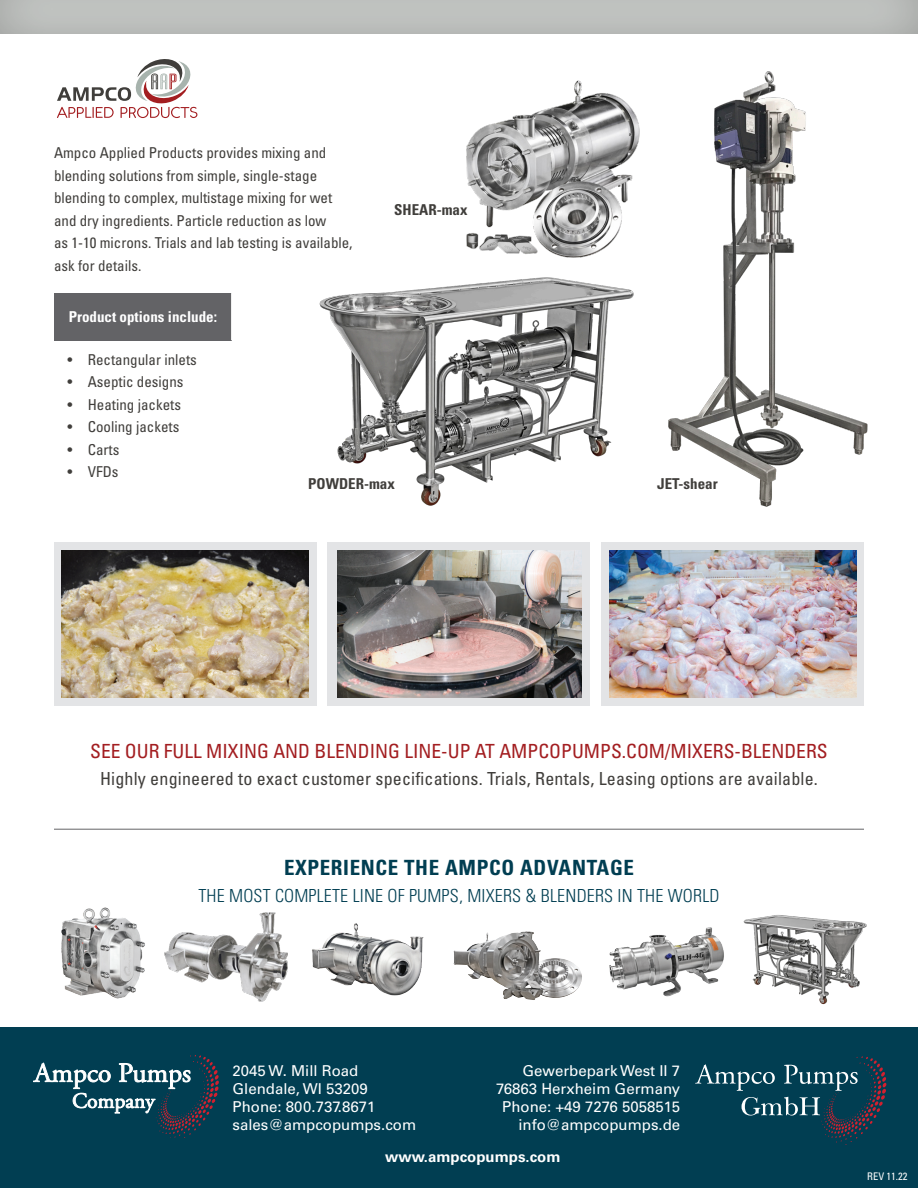
<style>
.page{position:relative;width:918px;height:1188px;background:#fff}
.page>*{position:absolute;margin:0;border:0;box-sizing:border-box;transform-origin:0 0}
.t1{font:700 condensed 21px "Univers LT Std";letter-spacing:.03em;color:#013e52}
.t2{font:condensed 19.5px "Univers LT Std";color:#a31e21}
.t3{font:condensed 18px "Univers LT Std";letter-spacing:.01em;color:#403e3b}
.t4{font:300 condensed 18px "Univers LT Std";letter-spacing:.01em;color:#013e52}
.t5{font:condensed 15px/22.5px "Univers LT Std";color:#403e3b}
.t6{font:15px "Univers LT Std";color:#fff}
.t7{font:700 condensed 15px "Univers LT Std";color:#403e3b}
.t8{font:700 condensed 15px "Univers LT Std";color:#fff}
.t9{font:700 15px "Univers LT Std";color:#fff}
.t10{font:condensed 10.5px "Univers LT Std";color:#fff}
</style>
<div class="page">
<div style="left:0;top:1028px;width:918px;height:160px;background:#013e52"></div>
<div style="left:602px;top:542px;width:262px;height:164px;background:#e3e4e6"></div>
<img style="left:609px;top:550px;width:247px;height:148px">
<div style="left:327px;top:542px;width:262px;height:164px;background:#e3e4e6"></div>
<img style="left:337px;top:550px;width:245px;height:148px">
<div style="left:54px;top:542px;width:262px;height:164px;background:#e3e4e6"></div>
<img style="left:62px;top:550px;width:247px;height:148px">
<div style="left:0;top:0;width:918px;height:34px;background:#bec0be"></div>
<hr style="left:54px;top:829px;width:810px;height:1px;background:#636366">
<img style="left:609px;top:927px;width:115px;height:70px">
<img style="left:453px;top:931px;width:129px;height:69px">
<img style="left:61px;top:907px;width:84px;height:92px">
<img style="left:312px;top:923px;width:112px;height:73px">
<img style="left:164px;top:912px;width:123px;height:90px">
<img style="left:743px;top:915px;width:123px;height:90px">
<img style="left:668px;top:71px;width:200px;height:436px">
<img style="left:320px;top:277px;width:314px;height:229px">
<svg style="left:33px;top:1055px;width:186px;height:82px"></svg>
<svg style="left:695px;top:1056px;width:192px;height:89px"></svg>
<div style="left:54px;top:293px;width:178px;height:47px;background:#636366"></div>
<hr style="left:231px;top:293px;width:2px;height:47px;background:#fff">
<img style="left:466px;top:80px;width:174px;height:178px">
<svg style="left:57px;top:59px;width:140px;height:59px"></svg>
<p class="t5" style="left:54px;top:141px;width:300px">Ampco Applied Products provides mixing and blending solutions from simple, single-stage blending to complex, multistage mixing for wet and dry ingredients. Particle reduction as low<br>as 1-10 microns. Trials and lab testing is available, ask for details.</p>
<p class="t7" style="left:394px;top:201px;width:75px">SHEAR-max</p>
<p class="t8" style="left:69px;top:308px;width:150px">Product options include:</p>
<p class="t5" style="left:68px;top:348px;width:131px">• Rectangular inlets</p>
<p class="t5" style="left:68px;top:370px;width:118px">• Aseptic designs</p>
<p class="t5" style="left:68px;top:393px;width:115px">• Heating jackets</p>
<p class="t5" style="left:68px;top:415px;width:113px">• Cooling jackets</p>
<p class="t5" style="left:68px;top:438px;width:53px">• Carts</p>
<p class="t5" style="left:68px;top:461px;width:53px">• VFDs</p>
<p class="t7" style="left:308px;top:475px;width:88px">POWDER-max</p>
<p class="t7" style="left:657px;top:475px;width:62px">JET-shear</p>
<p class="t2" style="left:90px;top:738px;width:739px">SEE OUR FULL MIXING AND BLENDING LINE-UP AT AMPCOPUMPS.COM/MIXERS-BLENDERS</p>
<p class="t3" style="left:100px;top:767px;width:719px">Highly engineered to exact customer specifications. Trials, Rentals, Leasing options are available.</p>
<p class="t1" style="left:284px;top:855px;width:351px">EXPERIENCE THE AMPCO ADVANTAGE</p>
<p class="t4" style="left:198px;top:885px;width:523px">THE MOST COMPLETE LINE OF PUMPS, MIXERS &amp; BLENDERS IN THE WORLD</p>
<p class="t6" style="left:522px;top:1062px;width:159px">Gewerbepark West II 7</p>
<p class="t6" style="left:496px;top:1080px;width:186px">76863 Herxheim Germany</p>
<p class="t6" style="left:502px;top:1098px;width:180px">Phone: +49 7276 5058515</p>
<p class="t6" style="left:518px;top:1116px;width:163px">info@ampcopumps.de</p>
<p class="t6" style="left:233px;top:1062px;width:127px">2045 W. Mill Road</p>
<p class="t6" style="left:233px;top:1080px;width:137px">Glendale, WI 53209</p>
<p class="t6" style="left:233px;top:1098px;width:144px">Phone: 800.737.8671</p>
<p class="t6" style="left:233px;top:1116px;width:185px">sales@ampcopumps.com</p>
<p class="t9" style="left:385px;top:1148px;width:177px">www.ampcopumps.com</p>
<p class="t10" style="left:867px;top:1170px;width:42px">REV 11.22</p>
</div>
